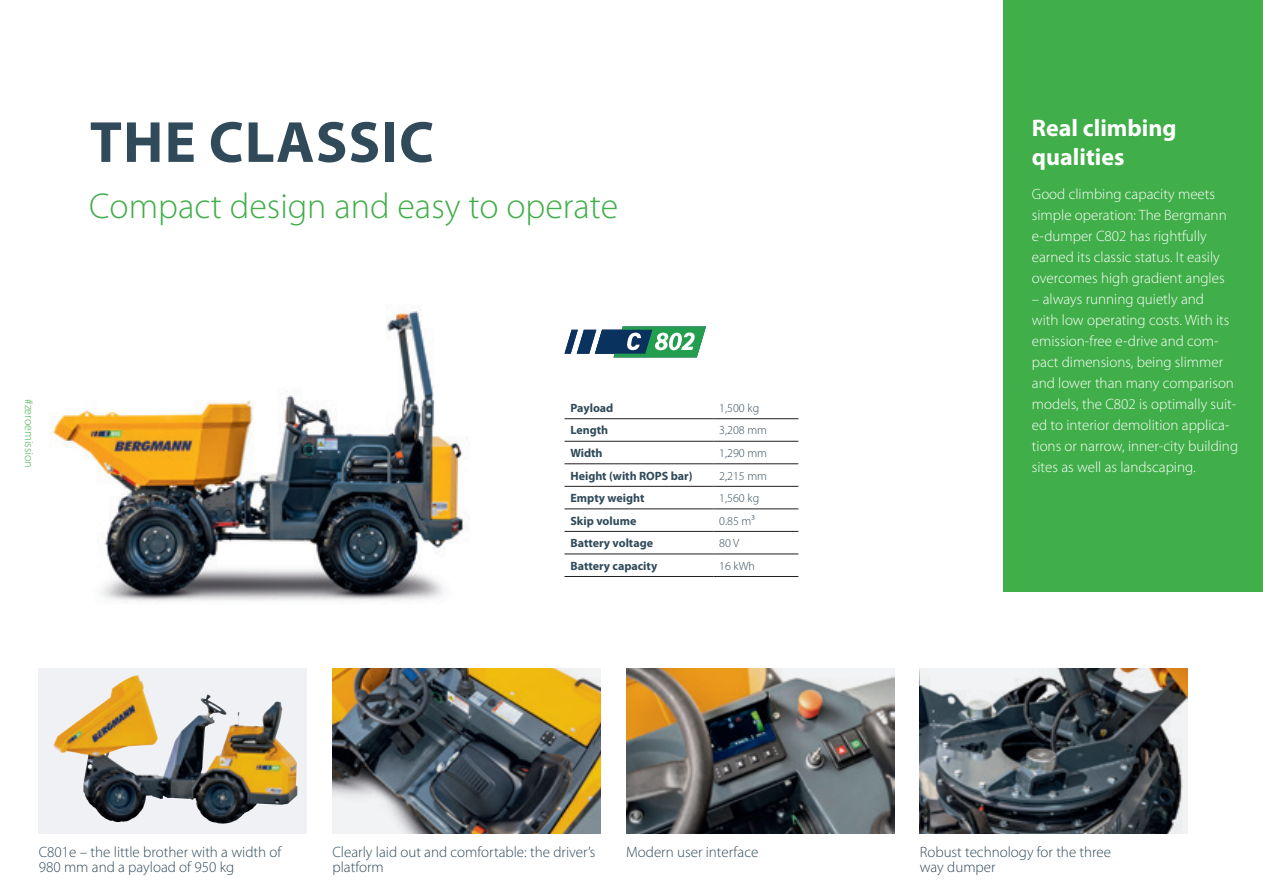
<style>
.page{position:relative;width:1263px;height:893px;background:#fff}
.page>*{position:absolute;margin:0;border:0;box-sizing:border-box;transform-origin:0 0}
.t1{font:700 58.5px "Myriad Pro";letter-spacing:.02em;color:#304a5a}
.t2{font:300 36px "Myriad Pro";color:#40ae49}
.t3{font:700 24px/28.8px "Myriad Pro";color:#fff}
.t4{font:300 15px/21px "Myriad Pro";color:#fff}
.t5{font:300 15px/15px "Myriad Pro";color:#304a5a}
.t6{font:700 12px "Myriad Pro";color:#304a5a}
.t7{font:300 12px "Myriad Pro";color:#304a5a}
.t8{font:300 12px "Myriad Pro";color:#40ae49}
</style>
<div class="page">
<img style="left:53px;top:309px;width:416px;height:292px">
<img style="left:332px;top:668px;width:268px;height:166px">
<svg style="left:39px;top:668px;width:268px;height:166px;fill:#eff1f4"></svg>
<img style="left:53px;top:675px;width:84px;height:147px">
<svg style="left:564px;top:326px;width:142px;height:31px"></svg>
<img style="left:626px;top:668px;width:268px;height:166px">
<img style="left:920px;top:668px;width:268px;height:166px">
<div style="left:1003px;top:0;width:260px;height:592px;background:#40ae49"></div>
<hr style="left:564px;top:418px;width:149px;height:1px;background:#231f20">
<hr style="left:713px;top:418px;width:85px;height:1px;background:#231f20">
<hr style="left:564px;top:441px;width:149px;height:1px;background:#231f20">
<hr style="left:713px;top:441px;width:85px;height:1px;background:#231f20">
<hr style="left:564px;top:464px;width:149px;height:1px;background:#231f20">
<hr style="left:713px;top:464px;width:85px;height:1px;background:#231f20">
<hr style="left:564px;top:486px;width:149px;height:1px;background:#231f20">
<hr style="left:713px;top:486px;width:85px;height:1px;background:#231f20">
<hr style="left:564px;top:509px;width:149px;height:1px;background:#231f20">
<hr style="left:713px;top:509px;width:85px;height:1px;background:#231f20">
<hr style="left:564px;top:531px;width:149px;height:1px;background:#231f20">
<hr style="left:713px;top:531px;width:85px;height:1px;background:#231f20">
<hr style="left:564px;top:554px;width:149px;height:1px;background:#231f20">
<hr style="left:713px;top:554px;width:85px;height:1px;background:#231f20">
<hr style="left:564px;top:576px;width:149px;height:1px;background:#231f20">
<hr style="left:713px;top:576px;width:85px;height:1px;background:#231f20">
<h1 class="t1" style="left:90px;top:104px;width:346px">THE CLASSIC</h1>
<h2 class="t2" style="left:89px;top:185px;width:530px">Compact design and easy to operate</h2>
<p class="t8" style="left:36px;top:399px;width:70px;rotate:90deg">#zeroemission</p>
<p class="t6" style="left:570px;top:400px;width:44px">Payload</p>
<p class="t7" style="left:719px;top:401px;width:41px">1,500 kg</p>
<p class="t6" style="left:570px;top:423px;width:39px">Length</p>
<p class="t7" style="left:719px;top:423px;width:49px">3,208 mm</p>
<p class="t6" style="left:570px;top:445px;width:34px">Width</p>
<p class="t7" style="left:719px;top:446px;width:49px">1,290 mm</p>
<p class="t6" style="left:570px;top:468px;width:124px">Height (with ROPS bar)</p>
<p class="t7" style="left:719px;top:468px;width:49px">2,215 mm</p>
<p class="t6" style="left:570px;top:490px;width:76px">Empty weight</p>
<p class="t7" style="left:719px;top:491px;width:41px">1,560 kg</p>
<p class="t6" style="left:570px;top:513px;width:67px">Skip volume</p>
<p class="t7" style="left:719px;top:513px;width:37px">0.85 m³</p>
<p class="t6" style="left:570px;top:535px;width:84px">Battery voltage</p>
<p class="t7" style="left:719px;top:536px;width:22px">80 V</p>
<p class="t6" style="left:570px;top:558px;width:88px">Battery capacity</p>
<p class="t7" style="left:719px;top:558px;width:37px">16 kWh</p>
<h3 class="t3" style="left:1032px;top:113px;width:146px">Real climbing qualities</h3>
<p class="t4" style="left:1032px;top:183px;width:196px">Good climbing capacity meets simple operation: The Bergmann e-dumper C802 has rightfully earned its classic status. It easily overcomes high gradient angles</p>
<p class="t4" style="left:1032px;top:288px;width:208px">– always running quietly and<br>with low operating costs. With its emission-free e-drive and com&shy;pact dimensions, being slimmer and lower than many comparison models, the C802 is optimally suit&shy;ed to interior demolition applica&shy;tions or narrow, inner-city building sites as well as landscaping.</p>
<p class="t5" style="left:39px;top:844px;width:244px">C801e – the little brother with a width of<br>980 mm and a payload of 950 kg</p>
<p class="t5" style="left:626px;top:844px;width:134px">Modern user interface</p>
<p class="t5" style="left:920px;top:844px;width:193px">Robust technology for the three way dumper</p>
<p class="t5" style="left:332px;top:844px;width:265px">Clearly laid out and comfortable: the driver’s platform</p>
</div>
